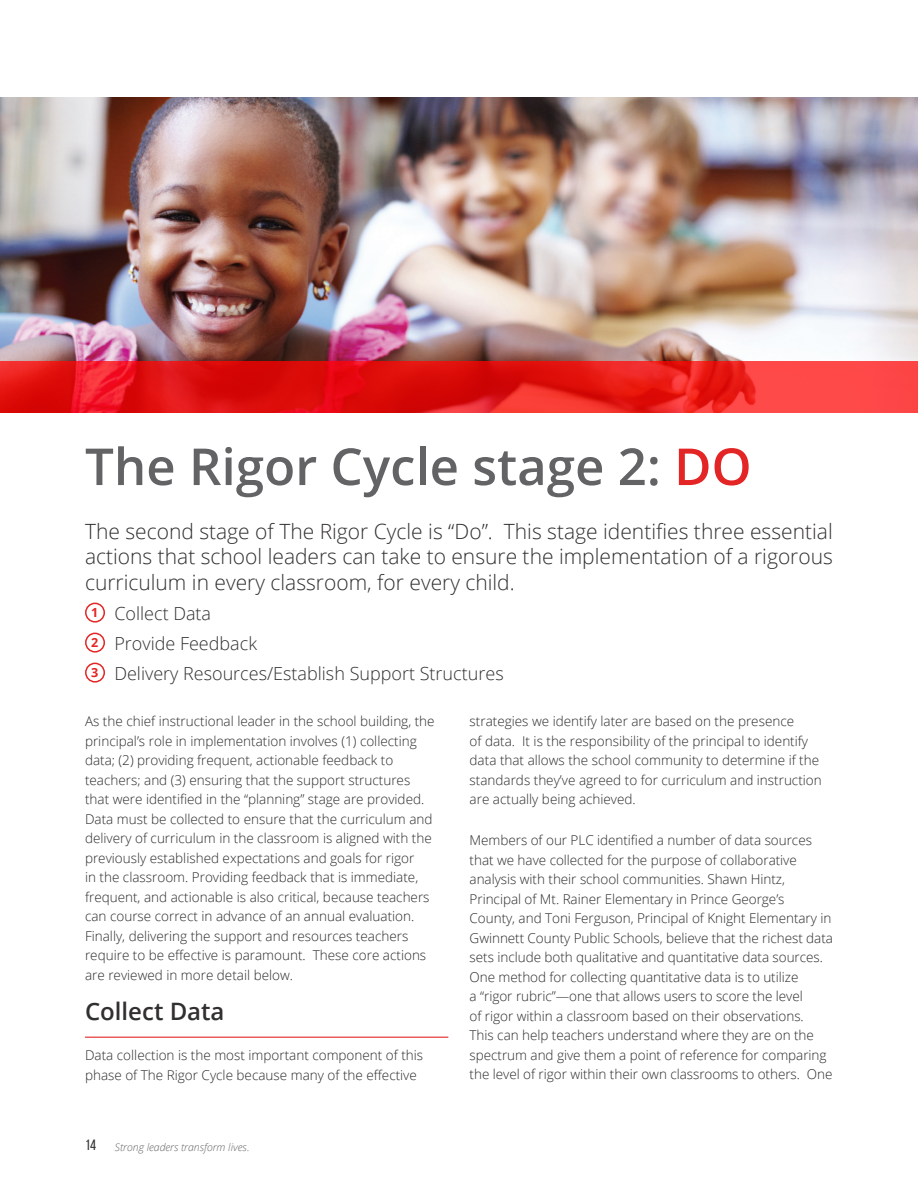
<style>
.page{position:relative;width:918px;height:1188px;background:#fff}
.page>*{position:absolute;margin:0;border:0;box-sizing:border-box;transform-origin:0 0}
.t1{font:600 51px "Open Sans";color:#636366}
.t2{font:600 24px "Open Sans";color:#312f30}
.t3{font:300 21px/25.5px "Open Sans";color:#312f30;text-align:justify}
.t4{font:300 18px/30px "Open Sans";color:#312f30}
.t5{font:300 13.5px/19.5px "Open Sans";color:#2b292a}
.t6{font:italic 300 10.5px "Open Sans";color:#636366}
.s1{color:#e32525}
.s2{font-weight:700;font-size:12.6px;color:#e32525}
.s3{font-family:"Bebas Neue";font-weight:400;font-style:normal;font-size:15px;color:#312f30}
.s4{font-style:normal}
</style>
<div class="page">
<img style="left:0;top:98px;width:918px;height:263px">
<svg style="left:0;top:361px;width:918px;height:51px"></svg>
<div style="left:85px;top:603px;width:20px;height:20px;border:2px solid #e32525;border-radius:50%"></div>
<div style="left:85px;top:633px;width:20px;height:20px;border:2px solid #e32525;border-radius:50%"></div>
<div style="left:85px;top:663px;width:20px;height:20px;border:2px solid #e32525;border-radius:50%"></div>
<hr style="left:85px;top:1037px;width:363px;height:1px;background:#e32525">
<h1 class="t1" style="left:85px;top:432px;width:668px">The Rigor Cycle stage 2: <span class="s1">DO</span></h1>
<h3 class="t3" style="left:85px;top:518px;width:749px">The second stage of The Rigor Cycle is “Do”. This stage identifies three essential actions that school leaders can take to ensure the implementation of a rigorous curriculum in every classroom, for every child.</h3>
<h3 class="t4" style="left:91px;top:598px;width:414px"><span class="s2">1</span> Collect Data<br><span class="s2">2</span> Provide Feedback<br><span class="s2">3</span> Delivery Resources/Establish Support Structures</h3>
<p class="t5" style="left:85px;top:711px;width:351px">As the chief instructional leader in the school building, the principal’s role in implementation involves (1) collecting data; (2) providing frequent, actionable feedback to teachers; and (3) ensuring that the support structures that were identified in the “planning” stage are provided.<br>Data must be collected to ensure that the curriculum and delivery of curriculum in the classroom is aligned with the previously established expectations and goals for rigor<br>in the classroom. Providing feedback that is immediate, frequent, and actionable is also critical, because teachers can course correct in advance of an annual evaluation.<br>Finally, delivering the support and resources teachers require to be effective is paramount. These core actions are reviewed in more detail below.</p>
<h2 class="t2" style="left:85px;top:994px;width:141px">Collect Data</h2>
<p class="t5" style="left:85px;top:1045px;width:340px">Data collection is the most important component of this phase of The Rigor Cycle because many of the effective</p>
<p class="t6" style="left:85px;top:1140px;width:166px"><span class="s3">14</span> Strong leaders transform lives<span class="s4">.</span></p>
<p class="t5" style="left:470px;top:711px;width:354px">strategies we identify later are based on the presence<br>of data. It is the responsibility of the principal to identify data that allows the school community to determine if the standards they’ve agreed to for curriculum and instruction are actually being achieved.</p>
<p class="t5" style="left:470px;top:830px;width:365px">Members of our PLC identified a number of data sources that we have collected for the purpose of collaborative analysis with their school communities. Shawn Hintz, Principal of Mt. Rainer Elementary in Prince George’s County, and Toni Ferguson, Principal of Knight Elementary in Gwinnett County Public Schools, believe that the richest data sets include both qualitative and quantitative data sources.<br>One method for collecting quantitative data is to utilize<br>a “rigor rubric”—one that allows users to score the level<br>of rigor within a classroom based on their observations.<br>This can help teachers understand where they are on the spectrum and give them a point of reference for comparing the level of rigor within their own classrooms to others. One</p>
</div>
